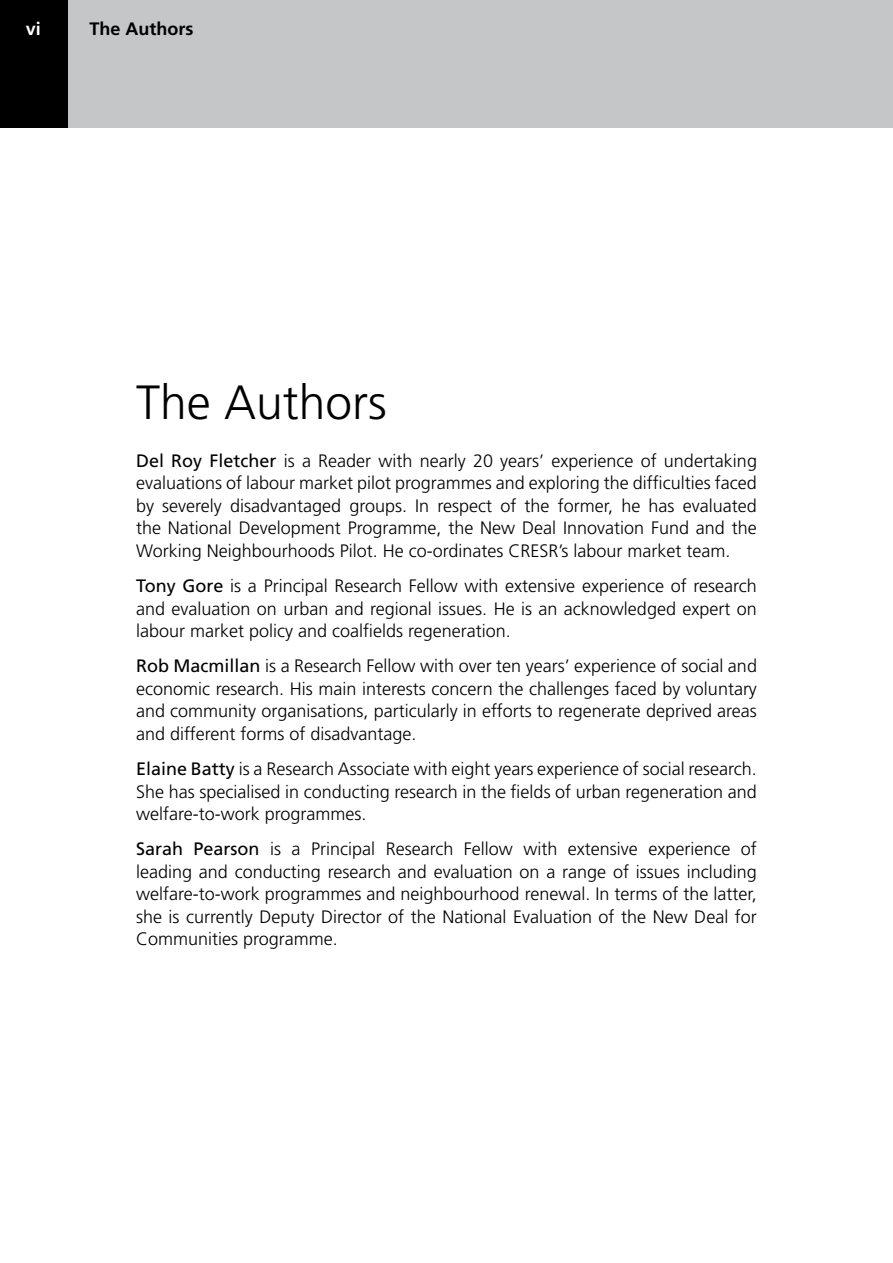
<style>
.page{position:relative;width:893px;height:1263px;background:#fff}
.page>*{position:absolute;margin:0;border:0;box-sizing:border-box;transform-origin:0 0}
.t1{font:300 48px "Frutiger LT";color:#000}
.t2{font:300 18px/22.5px "Frutiger LT";color:#000;text-align:justify}
.t3{font:700 18px "Frutiger LT";color:#000}
.t4{font:700 18px "Frutiger LT";color:#fff}
.s1{font-weight:400}
</style>
<div class="page">
<div style="left:0;top:0;width:68px;height:128px;background:#000"></div>
<div style="left:68px;top:0;width:825px;height:128px;background:#c5c6c8"></div>
<p class="t4" style="left:26px;top:18px;width:17px">vi</p>
<p class="t3" style="left:89px;top:18px;width:106px">The Authors</p>
<h1 class="t1" style="left:136px;top:375px;width:252px">The Authors</h1>
<p class="t2" style="left:136px;top:449px;width:622px"><span class="s1">Del Roy Fletcher</span> is a Reader with nearly 20 years’ experience of undertaking evaluations of labour market pilot programmes and exploring the difficulties faced by severely disadvantaged groups. In respect of the former, he has evaluated the National Development Programme, the New Deal Innovation Fund and the Working Neighbourhoods Pilot. He co-ordinates CRESR’s labour market team.</p>
<p class="t2" style="left:136px;top:575px;width:622px"><span class="s1">Tony Gore</span> is a Principal Research Fellow with extensive experience of research and evaluation on urban and regional issues. He is an acknowledged expert on labour market policy and coalfields regeneration.</p>
<p class="t2" style="left:136px;top:655px;width:622px"><span class="s1">Rob Macmillan</span> is a Research Fellow with over ten years’ experience of social and economic research. His main interests concern the challenges faced by voluntary and community organisations, particularly in efforts to regenerate deprived areas and different forms of disadvantage.</p>
<p class="t2" style="left:136px;top:758px;width:622px"><span class="s1">Elaine Batty</span> is a Research Associate with eight years experience of social research.<br>She has specialised in conducting research in the fields of urban regeneration and welfare-to-work programmes.</p>
<p class="t2" style="left:136px;top:838px;width:622px"><span class="s1">Sarah Pearson</span> is a Principal Research Fellow with extensive experience of leading and conducting research and evaluation on a range of issues including welfare-to-work programmes and neighbourhood renewal. In terms of the latter, she is currently Deputy Director of the National Evaluation of the New Deal for Communities programme.</p>
</div>
